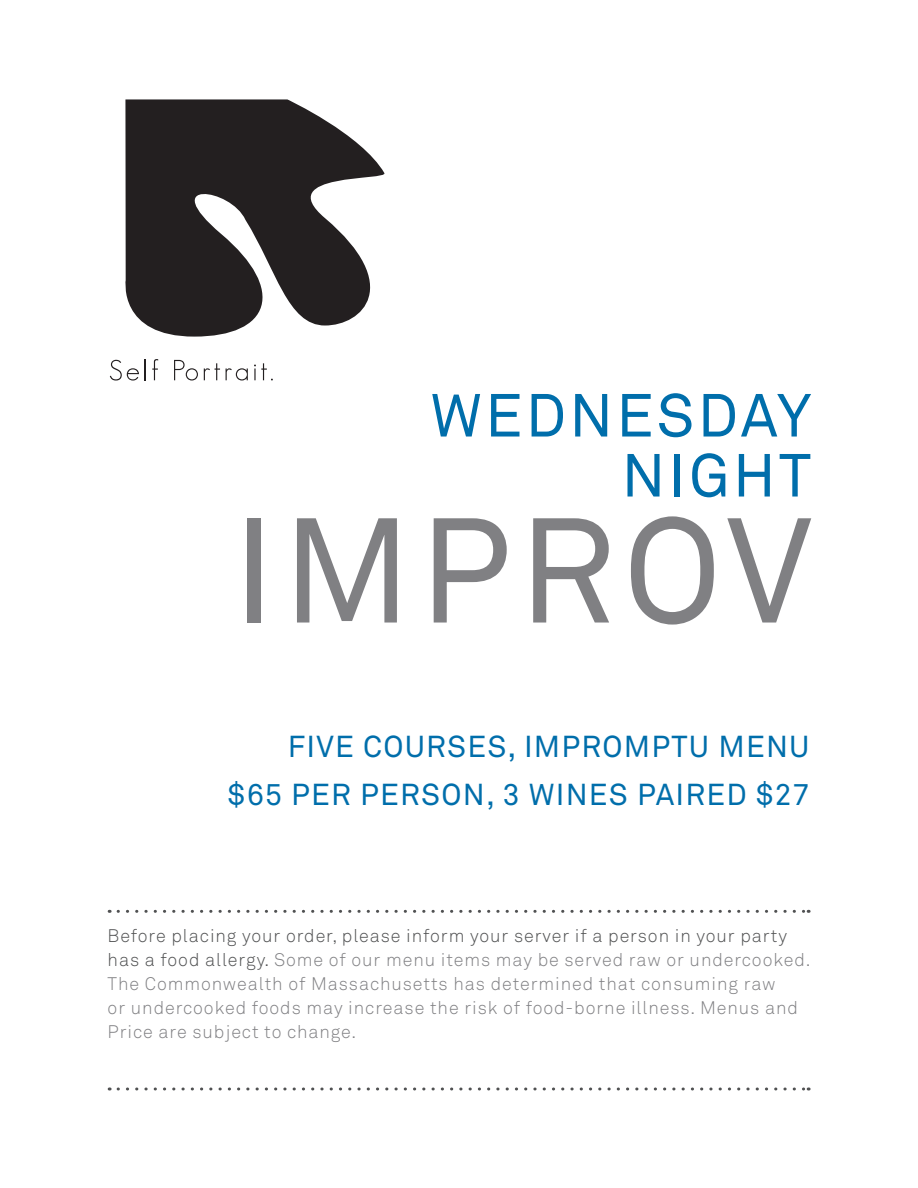
<style>
.page{position:relative;width:918px;height:1188px;background:#fff}
.page>*{position:absolute;margin:0;border:0;box-sizing:border-box;transform-origin:0 0}
.t1{font:147px "Akkurat";letter-spacing:.05em;color:#808083}
.t2{font:60px "Akkurat";letter-spacing:.05em;color:#006eab}
.MENU_ITEM_HEADERS{font:30px "Akkurat";letter-spacing:.04em;color:#006eab}
.MENU_ITEMS{font:300 18px/24px "Akkurat";letter-spacing:.05em;color:#808083}
.s1{color:#505152}
</style>
<div class="page">
<svg style="left:118px;top:910px;width:691px;height:3px"></svg>
<svg style="left:118px;top:1087px;width:691px;height:3px"></svg>
<svg style="left:110px;top:360px;width:29px;height:21px"></svg>
<svg style="left:145px;top:359px;width:1px;height:21px"></svg>
<svg style="left:152px;top:359px;width:6px;height:21px"></svg>
<svg style="left:174px;top:360px;width:24px;height:21px"></svg>
<svg style="left:204px;top:363px;width:16px;height:17px"></svg>
<svg style="left:226px;top:368px;width:22px;height:13px"></svg>
<svg style="left:254px;top:363px;width:19px;height:17px"></svg>
<svg style="left:125px;top:99px;width:260px;height:238px;fill:#231f20"></svg>
<p class="t2" style="left:430px;top:378px;width:382px">WEDNESDAY</p>
<p class="t2" style="left:621px;top:438px;width:191px">NIGHT</p>
<p class="t1" style="left:232px;top:479px;width:581px">IMPROV</p>
<p class="MENU_ITEM_HEADERS" style="left:288px;top:728px;width:523px">FIVE COURSES, IMPROMPTU MENU</p>
<p class="MENU_ITEM_HEADERS" style="left:228px;top:776px;width:583px">$65 PER PERSON, 3 WINES PAIRED $27</p>
<p class="MENU_ITEMS" style="left:108px;top:924px;width:704px"><span class="s1">Before placing your order, please inform your server if a person in your party has a food allergy.</span> Some of our menu items may be served raw or undercooked.<br>The Commonwealth of Massachusetts has determined that consuming raw<br>or undercooked foods may increase the risk of food-borne illness. Menus and Price are subject to change.</p>
</div>
